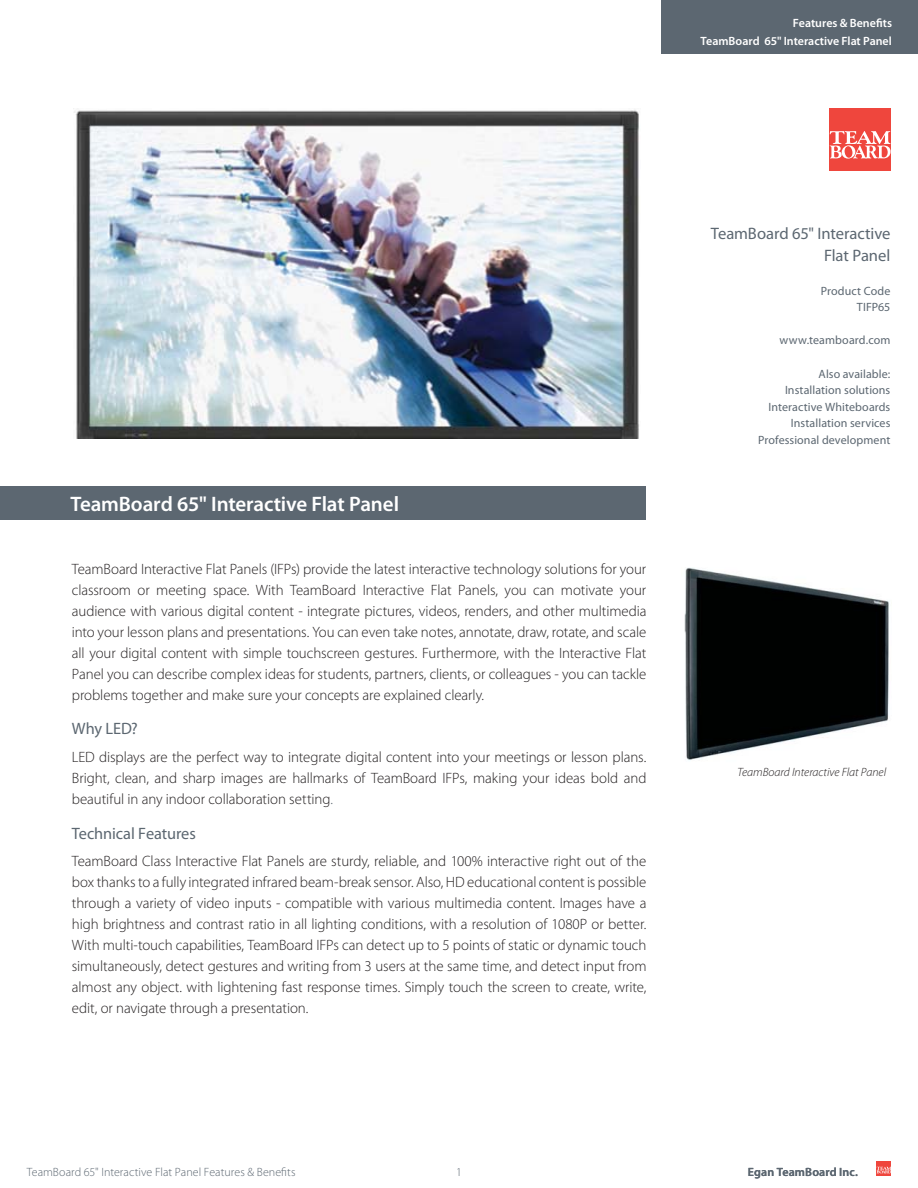
<style>
.page{position:relative;width:918px;height:1188px;background:#fff}
.page>*{position:absolute;margin:0;border:0;box-sizing:border-box;transform-origin:0 0}
.t1{font:600 21px "Myriad Pro";letter-spacing:-.01em;color:#fff}
.t2{font:16.65px/22.2px "Myriad Pro";letter-spacing:-.005em;color:#5c6771;text-align:right}
.t3{font:16.5px "Myriad Pro";letter-spacing:-.005em;color:#5c6771}
.t4{font:300 15px/21px "Myriad Pro";color:#231f20;text-align:justify}
.t5{font:12px/16.6px "Myriad Pro";letter-spacing:.01em;color:#5c6771;text-align:right}
.t6{font:600 12px "Myriad Pro";color:#fff}
.t7{font:300 12px "Myriad Pro";color:#5c6771}
.t8{font:italic 300 12px "Myriad Pro";color:#231f20}
.t9{font:600 12px "Myriad Pro";letter-spacing:.01em;color:#5c6771}
.s1{color:#5c6771}
</style>
<div class="page">
<img style="left:684px;top:567px;width:205px;height:193px">
<div style="left:662px;top:0;width:256px;height:54px;background:#5c6771"></div>
<svg style="left:876px;top:1161px;width:15px;height:15px"></svg>
<svg style="left:877px;top:1167px;width:14px;height:6px"></svg>
<div style="left:829px;top:109px;width:62px;height:62px;background:#ef463d"></div>
<svg style="left:830px;top:131px;width:61px;height:28px"></svg>
<img style="left:73px;top:108px;width:566px;height:330px">
<div style="left:0;top:486px;width:646px;height:34px;background:#5c6771"></div>
<p class="t6" style="left:793px;top:18px;width:101px">Features &amp; Benefits</p>
<p class="t6" style="left:675px;top:36px;width:104px">TeamBoard 55" - 84</p>
<p class="t6" style="left:701px;top:36px;width:193px">TeamBoard 65" Interactive Flat Panel</p>
<h1 class="t1" style="left:71px;top:495px;width:330px">TeamBoard 65" Interactive Flat Panel</h1>
<p class="t4" style="left:72px;top:559px;width:576px">TeamBoard Interactive Flat Panels (IFPs) provide the latest interactive technology solutions for your classroom or meeting space. With TeamBoard Interactive Flat Panels, you can motivate your audience with various digital content - integrate pictures, videos, renders, and other multimedia into your lesson plans and presentations. You can even take notes, annotate, draw, rotate, and scale all your digital content with simple touchscreen gestures. Furthermore, with the Interactive Flat Panel you can describe complex ideas for students, partners, clients, or colleagues - you can tackle problems together and make sure your concepts are explained clearly.</p>
<p class="t3" style="left:72px;top:722px;width:67px">Why LED?</p>
<p class="t4" style="left:72px;top:748px;width:576px">LED displays are the perfect way to integrate digital content into your meetings or lesson plans.<br>Bright, clean, and sharp images are hallmarks of TeamBoard IFPs, making your ideas bold and beautiful in any indoor collaboration setting<span class="s1">.</span></p>
<p class="t3" style="left:72px;top:827px;width:126px">Technical Features</p>
<p class="t4" style="left:72px;top:852px;width:576px">TeamBoard Class Interactive Flat Panels are sturdy, reliable, and 100% interactive right out of the box thanks to a fully integrated infrared beam-break sensor. Also, HD educational content is possible through a variety of video inputs - compatible with various multimedia content. Images have a high brightness and contrast ratio in all lighting conditions, with a resolution of 1080P or better.<br>With multi-touch capabilities, TeamBoard IFPs can detect up to 5 points of static or dynamic touch simultaneously, detect gestures and writing from 3 users at the same time, and detect input from almost any object. with lightening fast response times. Simply touch the screen to create, write, edit, or navigate through a presentation.</p>
<p class="t7" style="left:27px;top:1167px;width:270px">TeamBoard 65" Interactive Flat Panel Features &amp; Benefits</p>
<p class="t7" style="left:456px;top:1167px;width:7px">1</p>
<p class="t2" style="left:711px;top:224px;width:181px">TeamBoard 65" Interactive<br>Flat Panel</p>
<p class="t5" style="left:821px;top:283px;width:71px">Product Code<br>TIFP65</p>
<p class="t5" style="left:780px;top:333px;width:112px">www.teamboard.com</p>
<p class="t5" style="left:758px;top:366px;width:134px">Also available:<br>Installation solutions<br>Interactive Whiteboards<br>Installation services<br>Professional development</p>
<p class="t8" style="left:737px;top:765px;width:150px">TeamBoard Interactive Flat Panel</p>
<p class="t9" style="left:748px;top:1167px;width:112px">Egan TeamBoard Inc.</p>
</div>
